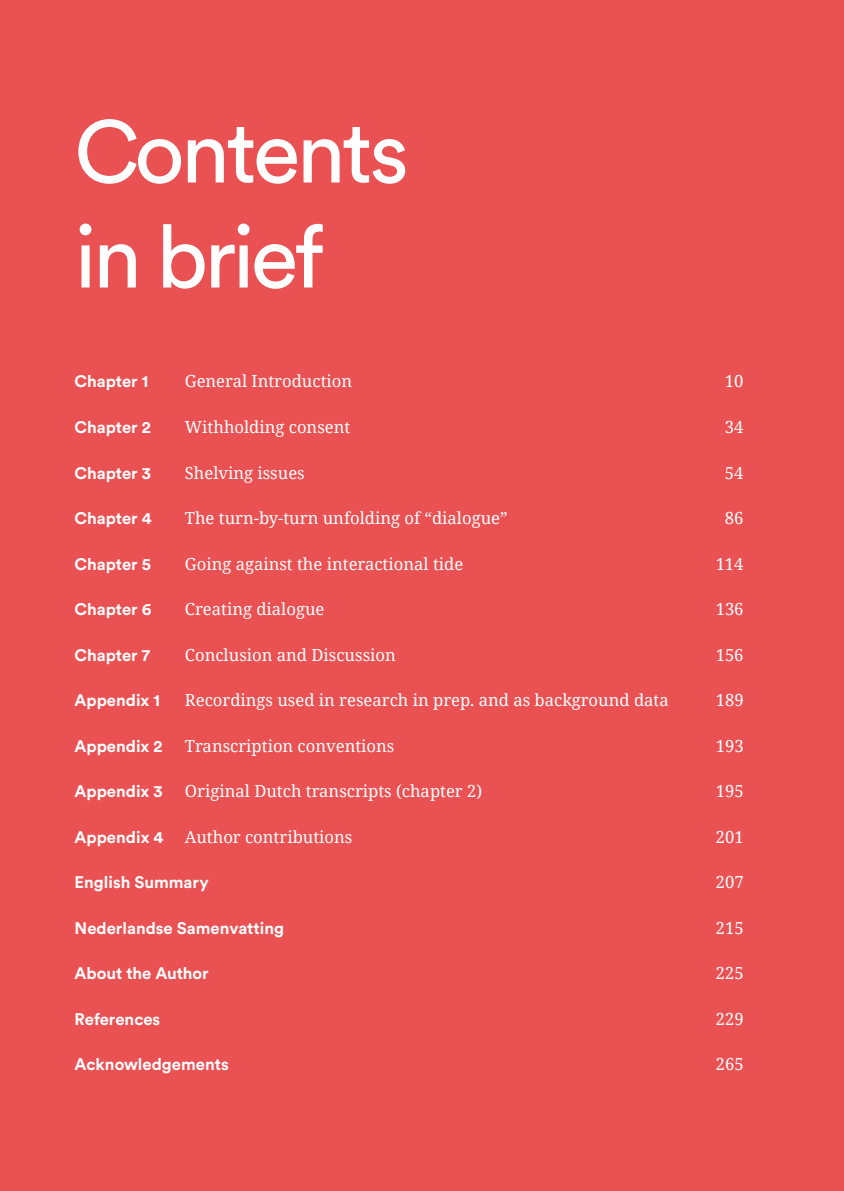
<style>
.page{position:relative;width:844px;height:1191px;background:#fff}
.page>*{position:absolute;margin:0;border:0;box-sizing:border-box;transform-origin:0 0}
.t1{font:87.5px/105px "Circular Std";letter-spacing:-.045em;color:#fff}
.t2{font:16.62px "Noto Serif";color:#fff}
.t3{font:700 16.62px "Circular Std";color:#fff}
</style>
<div class="page">
<div style="left:0;top:0;width:843px;height:1191px;background:#ea5153"></div>
<h1 class="t1" style="left:74px;top:98px;width:336px">Contents in brief</h1>
<p class="t3" style="left:74px;top:371px;width:75px">Chapter 1</p>
<p class="t2" style="left:185px;top:370px;width:169px">General Introduction</p>
<p class="t2" style="left:724px;top:370px;width:20px">10</p>
<p class="t3" style="left:74px;top:416px;width:78px">Chapter 2</p>
<p class="t2" style="left:185px;top:415px;width:167px">Withholding consent</p>
<p class="t2" style="left:724px;top:415px;width:20px">34</p>
<p class="t3" style="left:74px;top:462px;width:78px">Chapter 3</p>
<p class="t2" style="left:185px;top:461px;width:121px">Shelving issues</p>
<p class="t2" style="left:724px;top:461px;width:20px">54</p>
<p class="t3" style="left:74px;top:507px;width:79px">Chapter 4</p>
<p class="t2" style="left:185px;top:506px;width:324px">The turn-by-turn unfolding of “dialogue”</p>
<p class="t2" style="left:724px;top:506px;width:20px">86</p>
<p class="t3" style="left:74px;top:553px;width:78px">Chapter 5</p>
<p class="t2" style="left:185px;top:552px;width:280px">Going against the interactional tide</p>
<p class="t2" style="left:715px;top:552px;width:29px">114</p>
<p class="t3" style="left:74px;top:598px;width:78px">Chapter 6</p>
<p class="t2" style="left:185px;top:597px;width:141px">Creating dialogue</p>
<p class="t2" style="left:715px;top:597px;width:29px">136</p>
<p class="t3" style="left:75px;top:644px;width:77px">Chapter 7</p>
<p class="t2" style="left:185px;top:643px;width:212px">Conclusion and Discussion</p>
<p class="t2" style="left:715px;top:643px;width:29px">156</p>
<p class="t3" style="left:75px;top:689px;width:87px">Appendix 1</p>
<p class="t2" style="left:185px;top:688px;width:485px">Recordings used in research in prep. and as background data</p>
<p class="t2" style="left:715px;top:688px;width:29px">189</p>
<p class="t3" style="left:75px;top:735px;width:89px">Appendix 2</p>
<p class="t2" style="left:185px;top:734px;width:211px">Transcription conventions</p>
<p class="t2" style="left:715px;top:734px;width:29px">193</p>
<p class="t3" style="left:75px;top:780px;width:90px">Appendix 3</p>
<p class="t2" style="left:185px;top:779px;width:299px">Original Dutch transcripts (chapter 2)</p>
<p class="t2" style="left:715px;top:779px;width:29px">195</p>
<p class="t3" style="left:75px;top:826px;width:90px">Appendix 4</p>
<p class="t2" style="left:185px;top:825px;width:169px">Author contributions</p>
<p class="t2" style="left:715px;top:825px;width:29px">201</p>
<p class="t3" style="left:75px;top:871px;width:136px">English Summary</p>
<p class="t2" style="left:715px;top:870px;width:29px">207</p>
<p class="t3" style="left:75px;top:917px;width:211px">Nederlandse Samenvatting</p>
<p class="t2" style="left:715px;top:916px;width:29px">215</p>
<p class="t3" style="left:75px;top:962px;width:135px">About the Author</p>
<p class="t2" style="left:715px;top:961px;width:29px">225</p>
<p class="t3" style="left:75px;top:1008px;width:87px">References</p>
<p class="t2" style="left:715px;top:1007px;width:29px">229</p>
<p class="t3" style="left:75px;top:1053px;width:156px">Acknowledgements</p>
<p class="t2" style="left:715px;top:1052px;width:29px">265</p>
</div>
